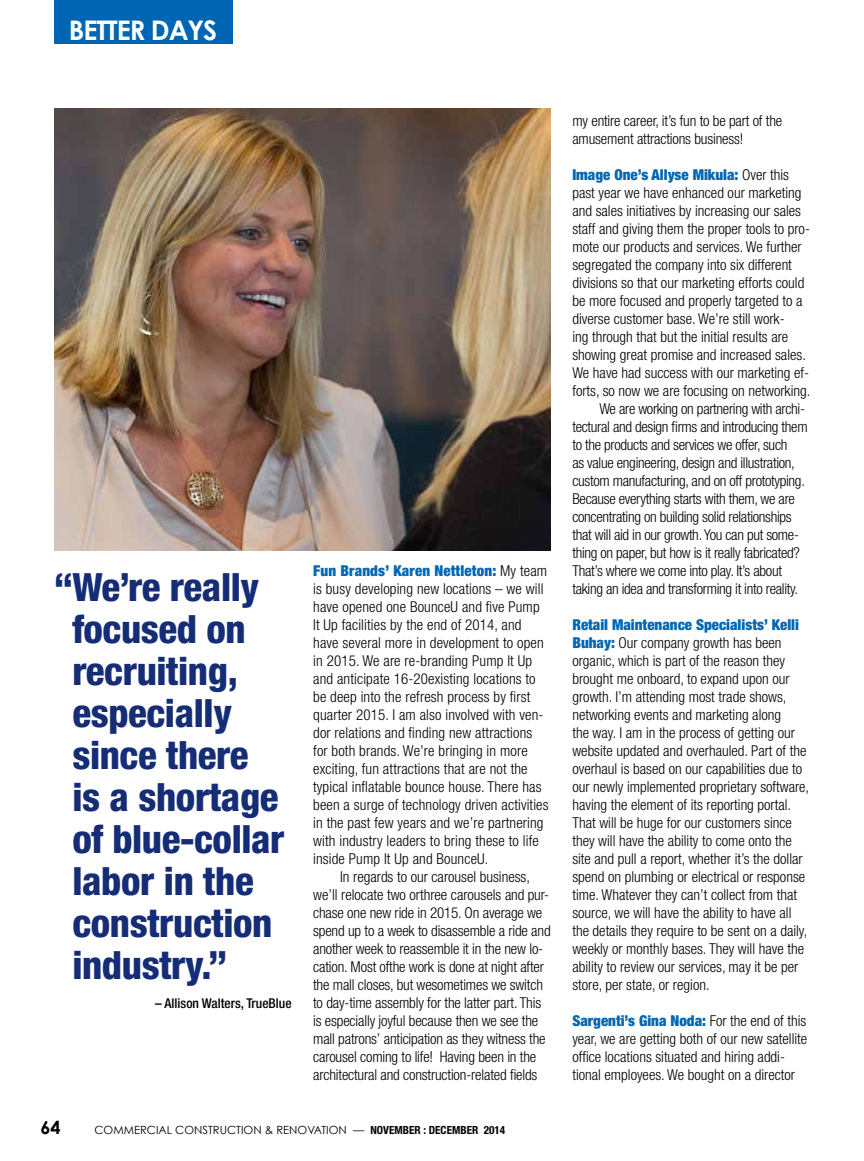
<style>
.page{position:relative;width:864px;height:1161px;background:#fff}
.page>*{position:absolute;margin:0;border:0;box-sizing:border-box;transform-origin:0 0}
.t1{font:800 condensed 39px/42px "Helvetica Neue";letter-spacing:-.01em;color:#152c76}
.t2{font:700 27px "Century Gothic";letter-spacing:-.04em;color:#fff}
.t3{font:700 18px "Century Gothic";color:#000}
.t4{font:300 condensed 15px/18px "Helvetica Neue";color:#000}
.t5{font:300 condensed 15px "Helvetica Neue";letter-spacing:-.02em;color:#000}
.t6{font:900 condensed 15px "Helvetica Neue";color:#0066b3}
.t7{font:500 condensed 13.5px "Helvetica Neue";color:#000}
.t8{font:11.25px "Century Gothic";color:#000}
.s1{font-weight:900;color:#0066b3}
.s2{font-family:"Helvetica Neue";font-weight:700;font-stretch:condensed}
.s3{font-weight:300;color:#000}
</style>
<div class="page">
<div style="left:54px;top:0;width:178px;height:44px;background:#0066b3"></div>
<img style="left:54px;top:108px;width:497px;height:442px">
<h2 class="t2" style="left:69px;top:13px;width:150px">BETTER DAYS</h2>
<h1 class="t1" style="left:72px;top:566px;width:214px;text-indent:-18px">“We’re really focused on recruiting, especially since there is a shortage of blue-collar labor in the construction industry.”</h1>
<p class="t7" style="left:155px;top:995px;width:138px">– Allison Walters, TrueBlue</p>
<p class="t4" style="left:313px;top:562px;width:237px"><span class="s1">Fun Brands’ Karen Nettleton:</span> My team is busy developing new locations – we will have opened one BounceU and five Pump It Up facilities by the end of 2014, and have several more in development to open in 2015. We are re-branding Pump It Up and anticipate 16-20existing locations to be deep into the refresh process by first quarter 2015. I am also involved with ven&shy;dor relations and finding new attractions for both brands. We’re bringing in more exciting, fun attractions that are not the typical inflatable bounce house. There has been a surge of technology driven activities in the past few years and we’re partnering with industry leaders to bring these to life inside Pump It Up and BounceU.</p>
<p class="t4" style="left:313px;top:868px;width:239px;text-indent:27px">In regards to our carousel business, we’ll relocate two orthree carousels and pur&shy;chase one new ride in 2015. On average we spend up to a week to disassemble a ride and another week to reassemble it in the new lo&shy;cation. Most ofthe work is done at night after the mall closes, but wesometimes we switch to day-time assembly for the latter part. This is especially joyful because then we see the mall patrons’ anticipation as they witness the carousel coming to life! Having been in the architectural and construction-related fields</p>
<p class="t3" style="left:40px;top:1116px;width:22px">64</p>
<p class="t8" style="left:94px;top:1123px;width:412px">COMMERCIAL CONSTRUCTION &amp; RENOVATION — <span class="s2">NOVEMBER : DECEMBER 2014</span></p>
<p class="t4" style="left:572px;top:112px;width:211px">my entire career, it’s fun to be part of the amusement attractions business!</p>
<p class="t6" style="left:572px;top:165px;width:218px">Image One’s Allyse Mikula: <span class="s3">Over this</span></p>
<p class="t4" style="left:572px;top:184px;width:231px">past year we have enhanced our marketing</p>
<p class="t4" style="left:572px;top:202px;width:230px">and sales initiatives by increasing our sales</p>
<p class="t4" style="left:572px;top:220px;width:239px">staff and giving them the proper tools to pro-</p>
<p class="t4" style="left:572px;top:238px;width:231px">mote our products and services. We further</p>
<p class="t4" style="left:572px;top:256px;width:221px">segregated the company into six different</p>
<p class="t4" style="left:572px;top:274px;width:233px">divisions so that our marketing efforts could</p>
<p class="t4" style="left:572px;top:292px;width:232px">be more focused and properly targeted to a</p>
<p class="t4" style="left:572px;top:310px;width:214px">diverse customer base. We’re still work-</p>
<p class="t4" style="left:572px;top:328px;width:217px">ing through that but the initial results are</p>
<p class="t4" style="left:572px;top:346px;width:235px">showing great promise and increased sales.</p>
<p class="t4" style="left:572px;top:364px;width:238px">We have had success with our marketing ef-</p>
<p class="t4" style="left:572px;top:382px;width:239px">forts, so now we are focusing on networking.</p>
<p class="t5" style="left:599px;top:400px;width:207px">We are working on partnering with archi-</p>
<p class="t5" style="left:572px;top:418px;width:237px">tectural and design firms and introducing them</p>
<p class="t5" style="left:572px;top:436px;width:217px">to the products and services we offer, such</p>
<p class="t5" style="left:572px;top:454px;width:224px">as value engineering, design and illustration,</p>
<p class="t5" style="left:572px;top:472px;width:234px">custom manufacturing, and on off prototyping.</p>
<p class="t5" style="left:572px;top:490px;width:224px">Because everything starts with them, we are</p>
<p class="t5" style="left:572px;top:508px;width:221px">concentrating on building solid relationships</p>
<p class="t5" style="left:572px;top:526px;width:228px">that will aid in our growth. You can put some-</p>
<p class="t5" style="left:572px;top:544px;width:229px">thing on paper, but how is it really fabricated?</p>
<p class="t5" style="left:572px;top:562px;width:211px">That’s where we come into play. It’s about</p>
<p class="t5" style="left:572px;top:580px;width:227px">taking an idea and transforming it into reality.</p>
<p class="t4" style="left:572px;top:616px;width:238px"><span class="s1">Retail Maintenance Specialists’ Kelli Buhay:</span> Our company growth has been organic, which is part of the reason they brought me onboard, to expand upon our growth. I’m attending most trade shows, networking events and marketing along<br>the way. I am in the process of getting our website updated and overhauled. Part of the overhaul is based on our capabilities due to our newly implemented proprietary software, having the element of its reporting portal.<br>That will be huge for our customers since they will have the ability to come onto the site and pull a report, whether it’s the dollar spend on plumbing or electrical or response time. Whatever they can’t collect from that source, we will have the ability to have all the details they require to be sent on a daily, weekly or monthly bases. They will have the ability to review our services, may it be per store, per state, or region.</p>
<p class="t4" style="left:572px;top:1012px;width:236px"><span class="s1">Sargenti’s Gina Noda:</span> For the end of this year, we are getting both of our new satellite office locations situated and hiring addi&shy;tional employees. We bought on a director</p>
</div>
